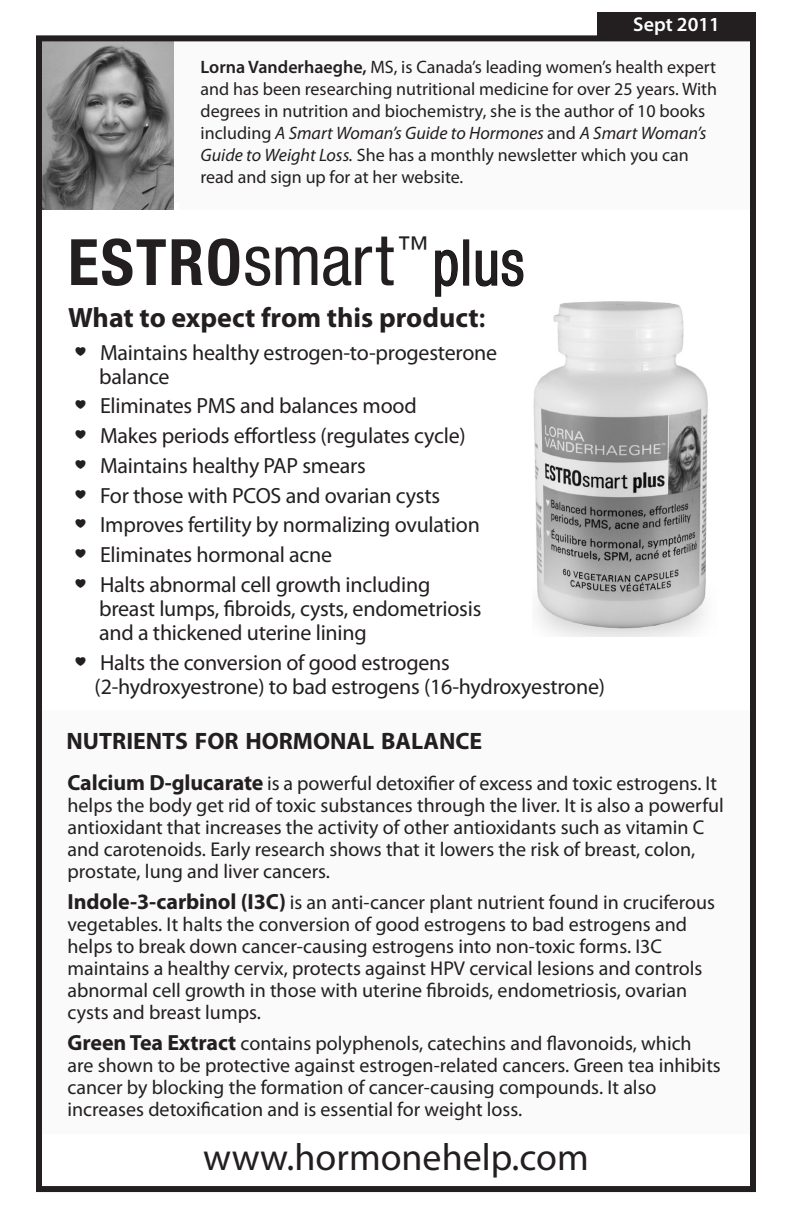
<style>
.page{position:relative;width:792px;height:1224px;background:#fff}
.page>*{position:absolute;margin:0;border:0;box-sizing:border-box;transform-origin:0 0}
.t1{font:700 condensed 64px "Helvetica Neue LT Com";letter-spacing:.03em;color:#231f20}
.t2{font:38px "Myriad Pro";color:#231f20}
.t3{font:700 28px "Myriad Pro";color:#231f20}
.t4{font:700 23.8px "Myriad Pro";color:#231f20}
.t5{font:22px/24px "Myriad Pro";letter-spacing:-.01em;color:#231f20}
.t6{font:20px/22px "Myriad Pro";color:#231f20}
.t7{font:600 20px "Myriad Pro";color:#fff}
.t8{font:18px/22px "Myriad Pro";color:#231f20}
.s1{font-weight:600}
.s2{font-style:italic}
.s3{font-weight:400;font-size:70px}
.s4{font-weight:400;font-size:63px}
.s5{font-family:"Cheri"}
.s6{font-weight:700;font-size:22px}
</style>
<div class="page">
<div style="left:39px;top:711px;width:713px;height:423px;background:#fafafa"></div>
<svg style="left:435px;top:249px;width:23px;height:48px"></svg>
<div style="left:463px;top:239px;width:6px;height:47px;border:1px solid #040503"></div>
<svg style="left:475px;top:249px;width:49px;height:38px"></svg>
<div style="left:179px;top:40px;width:573px;height:170px;background:#fafafa"></div>
<img style="left:43px;top:42px;width:131px;height:168px">
<img style="left:533px;top:301px;width:175px;height:336px">
<div style="left:36px;top:35px;width:720px;height:1157px;border:6px solid #231f20"></div>
<div style="left:597px;top:12px;width:159px;height:28px;background:#231f20"></div>
<p class="t7" style="left:633px;top:12px;width:88px">Sept 2011</p>
<p class="t8" style="left:201px;top:56px;width:518px"><span class="s1">Lorna Vanderhaeghe,</span> MS, is Canada’s leading women’s health expert and has been researching nutritional medicine for over 25 years. With degrees in nutrition and biochemistry, she is the author of 10 books including <span class="s2">A Smart Woman’s Guide to Hormones</span> and <span class="s2">A Smart Woman’s Guide to Weight Loss.</span> She has a monthly newsletter which you can read and sign up for at her website.</p>
<p class="t1" style="left:68px;top:224px;width:458px">ESTRO<span class="s3">smart</span><sup>™</sup><span class="s4">plus</span></p>
<p class="t3" style="left:68px;top:299px;width:419px">What to expect from this product<span class="s1">:</span></p>
<p class="t5" style="left:99px;top:340px;width:400px;text-indent:-31px"><span class="s5">@</span> Maintains healthy estrogen-to-progesterone balance</p>
<p class="t5" style="left:68px;top:394px;width:350px"><span class="s5">@</span> Eliminates PMS and balances mood</p>
<p class="t5" style="left:68px;top:423px;width:399px"><span class="s5">@</span> Makes periods effortless (regulates cycle)</p>
<p class="t5" style="left:68px;top:453px;width:299px"><span class="s5">@</span> Maintains healthy PAP smears</p>
<p class="t5" style="left:68px;top:483px;width:374px"><span class="s5">@</span> For those with PCOS and ovarian cysts</p>
<p class="t5" style="left:68px;top:513px;width:413px"><span class="s5">@</span> Improves fertility by normalizing ovulation</p>
<p class="t5" style="left:68px;top:543px;width:266px"><span class="s5">@</span> Eliminates hormonal acne</p>
<p class="t5" style="left:99px;top:572px;width:384px;text-indent:-31px"><span class="s5">@</span> Halts abnormal cell growth including breast lumps, fibroids, cysts, endometriosis and a thickened uterine lining</p>
<p class="t5" style="left:95px;top:650px;width:512px;text-indent:-27px"><span class="s5">@</span> Halts the conversion of good estrogens (2-hydroxyestrone) to bad estrogens (16-hydroxyestrone)</p>
<p class="t4" style="left:67px;top:725px;width:417px">NUTRIENTS FOR HORMONAL BALANCE</p>
<p class="t6" style="left:68px;top:772px;width:658px"><span class="s6">Calcium D-glucarate</span> is a powerful detoxifier of excess and toxic estrogens. It helps the body get rid of toxic substances through the liver. It is also a powerful antioxidant that increases the activity of other antioxidants such as vitamin C and carotenoids. Early research shows that it lowers the risk of breast, colon, prostate, lung and liver cancers.</p>
<p class="t6" style="left:68px;top:891px;width:649px"><span class="s6">Indole-3-carbinol (I3C)</span> is an anti-cancer plant nutrient found in cruciferous vegetables. It halts the conversion of good estrogens to bad estrogens and helps to break down cancer-causing estrogens into non-toxic forms. I3C maintains a healthy cervix, protects against HPV cervical lesions and controls abnormal cell growth in those with uterine fibroids, endometriosis, ovarian cysts and breast lumps.</p>
<p class="t6" style="left:68px;top:1032px;width:655px"><span class="s6">Green Tea Extract</span> contains polyphenols, catechins and flavonoids, which are shown to be protective against estrogen-related cancers. Green tea inhibits cancer by blocking the formation of cancer-causing compounds. It also increases detoxification and is essential for weight loss.</p>
<p class="t2" style="left:203px;top:1134px;width:387px">www.hormonehelp.com</p>
</div>
